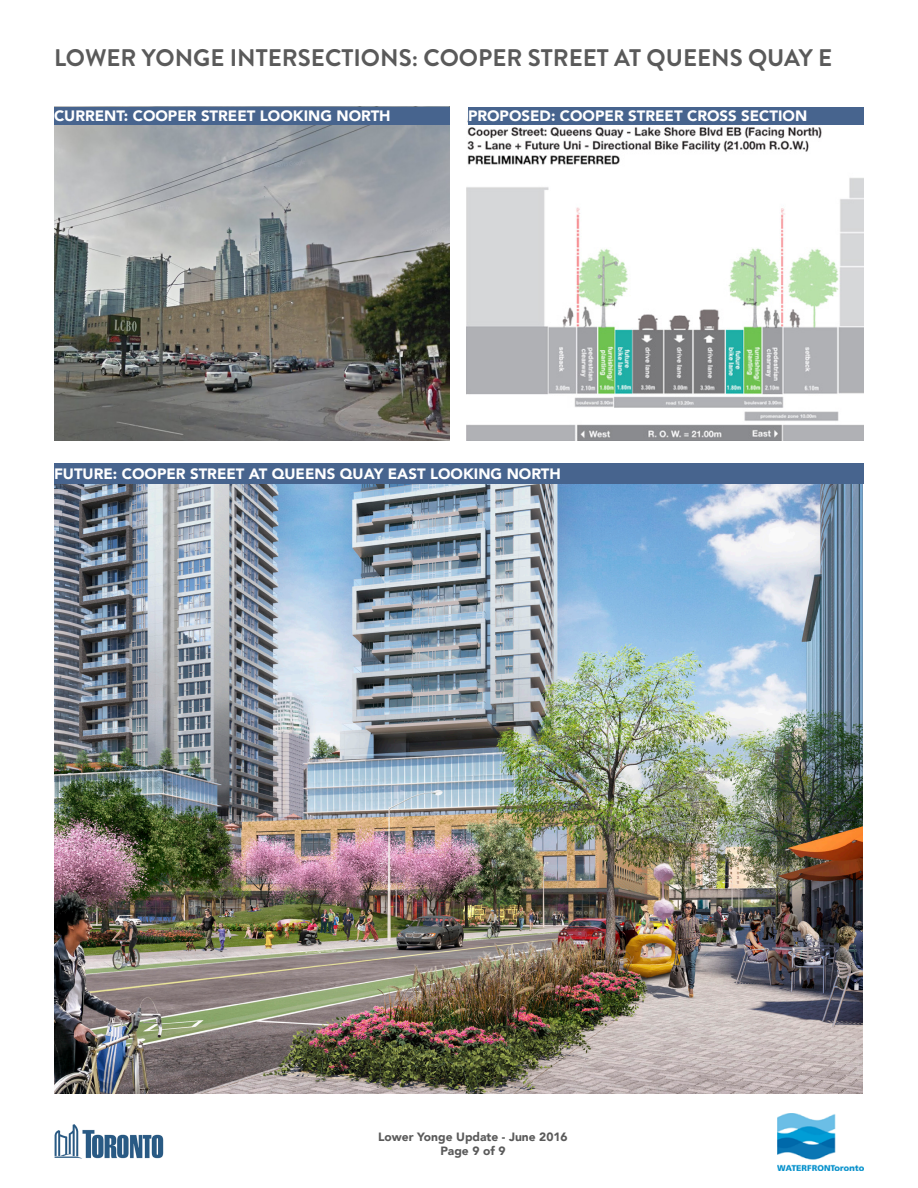
<style>
.page{position:relative;width:918px;height:1188px;background:#fff}
.page>*{position:absolute;margin:0;border:0;box-sizing:border-box;transform-origin:0 0}
.t1{font:700 24px "Brandon Grotesque";color:#5a5a5a}
.t2{font:900 15px "Avenir";color:#fff}
.t3{font:900 12px "Avenir";color:#5a5a5a}
</style>
<div class="page">
<img style="left:54px;top:1125px;width:110px;height:34px">
<img style="left:54px;top:484px;width:809px;height:609px">
<div style="left:54px;top:464px;width:810px;height:20px;background:#47648e"></div>
<img style="left:467px;top:119px;width:397px;height:321px">
<div style="left:468px;top:107px;width:396px;height:17px;background:#47648e"></div>
<img style="left:54px;top:124px;width:396px;height:316px">
<div style="left:54px;top:107px;width:396px;height:17px;background:#47648e"></div>
<img style="left:777px;top:1113px;width:87px;height:57px">
<p class="t1" style="left:54px;top:41px;width:780px">LOWER YONGE INTERSECTIONS: COOPER STREET AT QUEENS QUAY E</p>
<p class="t2" style="left:54px;top:103px;width:338px">CURRENT: COOPER STREET LOOKING NORTH</p>
<p class="t2" style="left:468px;top:103px;width:341px">PROPOSED: COOPER STREET CROSS SECTION</p>
<p class="t2" style="left:54px;top:460px;width:508px">FUTURE: COOPER STREET AT QUEENS QUAY EAST LOOKING NORTH</p>
<p class="t3" style="left:378px;top:1126px;width:191px">Lower Yonge Update - June 2016</p>
<p class="t3" style="left:440px;top:1140px;width:67px">Page 9 of 9</p>
</div>
